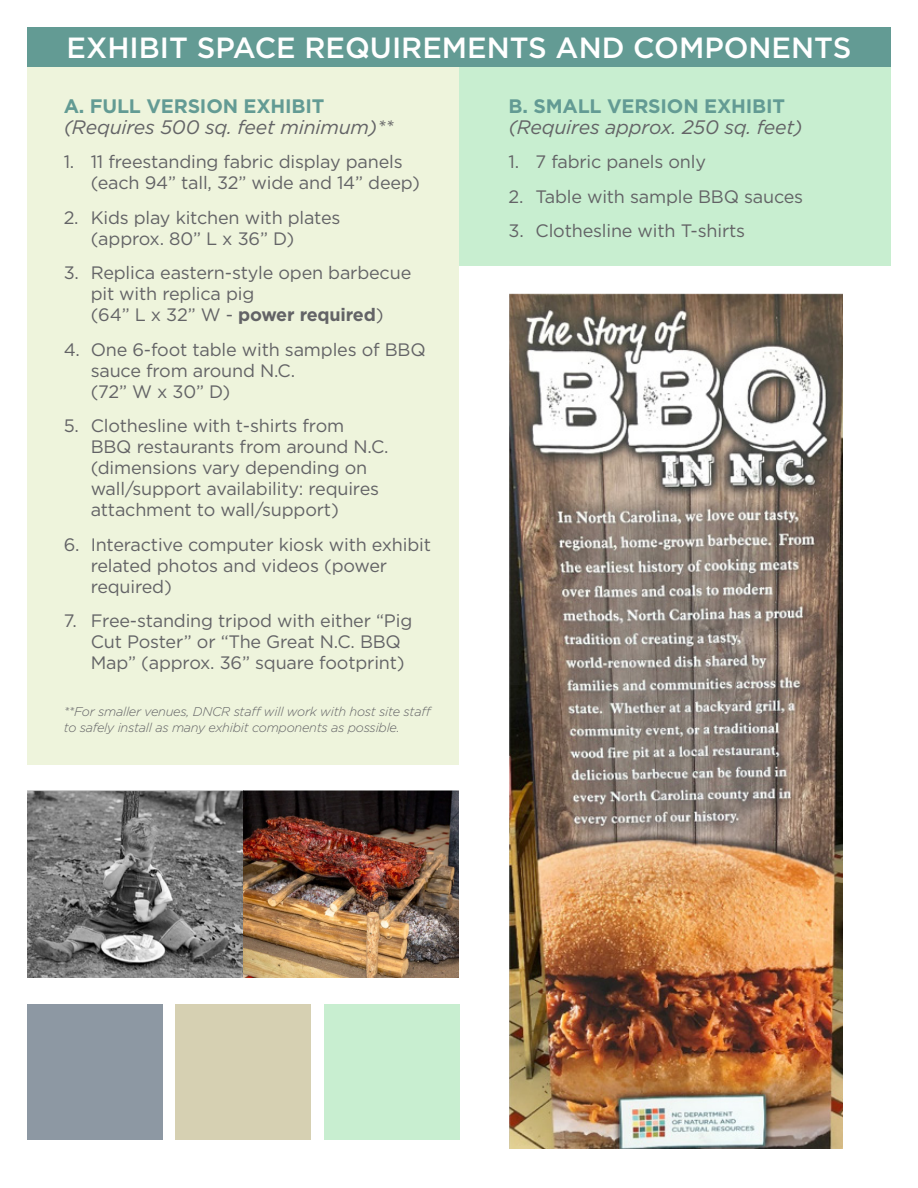
<style>
.page{position:relative;width:918px;height:1188px;background:#fff}
.page>*{position:absolute;margin:0;border:0;box-sizing:border-box;transform-origin:0 0}
.t1{font:500 29.1px "Gotham";color:#fff}
.Paragraph_Style_1{font:italic 19.5px/21px "Gotham";letter-spacing:-.01em;color:#636366}
.t2{font:18px/21px "Gotham";letter-spacing:-.01em;color:#636366}
.Paragraph_Style_1-2{font:italic 300 12.75px/16.5px "Gotham";letter-spacing:-.02em;color:#636366}
.s1{font-weight:700;font-style:normal;color:#639b94}
.s2{font-weight:700}
</style>
<div class="page">
<div style="left:324px;top:1004px;width:136px;height:136px;background:#c8eed0"></div>
<div style="left:176px;top:1004px;width:135px;height:136px;background:#d6d0b2"></div>
<div style="left:27px;top:1004px;width:136px;height:136px;background:#8d98a3"></div>
<img style="left:509px;top:293px;width:333px;height:855px">
<div style="left:28px;top:47px;width:431px;height:718px;background:#eef4dc"></div>
<div style="left:460px;top:33px;width:431px;height:233px;background:#c8eed0"></div>
<div style="left:27px;top:27px;width:864px;height:40px;background:#639b94"></div>
<img style="left:27px;top:791px;width:432px;height:187px">
<p class="t1" style="left:67px;top:29px;width:786px">EXHIBIT SPACE REQUIREMENTS AND COMPONENTS</p>
<p class="Paragraph_Style_1" style="left:64px;top:95px;width:331px"><span class="s1">A. FULL VERSION EXHIBIT </span>(Requires 500 sq. feet minimum)**</p>
<p class="t2" style="left:91px;top:151px;width:331px;text-indent:-27px">1. 11 freestanding fabric display panels (each 94” tall, 32” wide and 14” deep)</p>
<p class="t2" style="left:91px;top:206px;width:251px;text-indent:-27px">2. Kids play kitchen with plates (approx. 80” L x 36” D)</p>
<p class="t2" style="left:91px;top:262px;width:322px;text-indent:-27px">3. Replica eastern-style open barbecue pit with replica pig<br>(64” L x 32” W - <span class="s2">power required</span>)</p>
<p class="t2" style="left:91px;top:338px;width:337px;text-indent:-27px">4. One 6-foot table with samples of BBQ sauce from around N.C.<br>(72” W x 30” D)</p>
<p class="t2" style="left:91px;top:415px;width:299px;text-indent:-27px">5. Clothesline with t-shirts from BBQ restaurants from around N.C. (dimensions vary depending on wall/support availability: requires attachment to wall/support)</p>
<p class="t2" style="left:91px;top:533px;width:342px;text-indent:-27px">6. Interactive computer kiosk with exhibit related photos and videos (power required)</p>
<p class="t2" style="left:91px;top:610px;width:323px;text-indent:-27px">7. Free-standing tripod with either “Pig<br>Cut Poster” or “The Great N.C. BBQ<br>Map” (approx. 36” square footprint)</p>
<p class="Paragraph_Style_1-2" style="left:64px;top:703px;width:370px">**For smaller venues, DNCR staff will work with host site staff to safely install as many exhibit components as possible.</p>
<p class="Paragraph_Style_1" style="left:509px;top:95px;width:296px"><span class="s1">B. SMALL VERSION EXHIBIT </span>(Requires approx. 250 sq. feet)</p>
<p class="t2" style="left:509px;top:151px;width:199px">1. 7 fabric panels only</p>
<p class="t2" style="left:509px;top:185px;width:296px">2. Table with sample BBQ sauces</p>
<p class="t2" style="left:509px;top:220px;width:238px">3. Clothesline with T-shirts</p>
</div>
